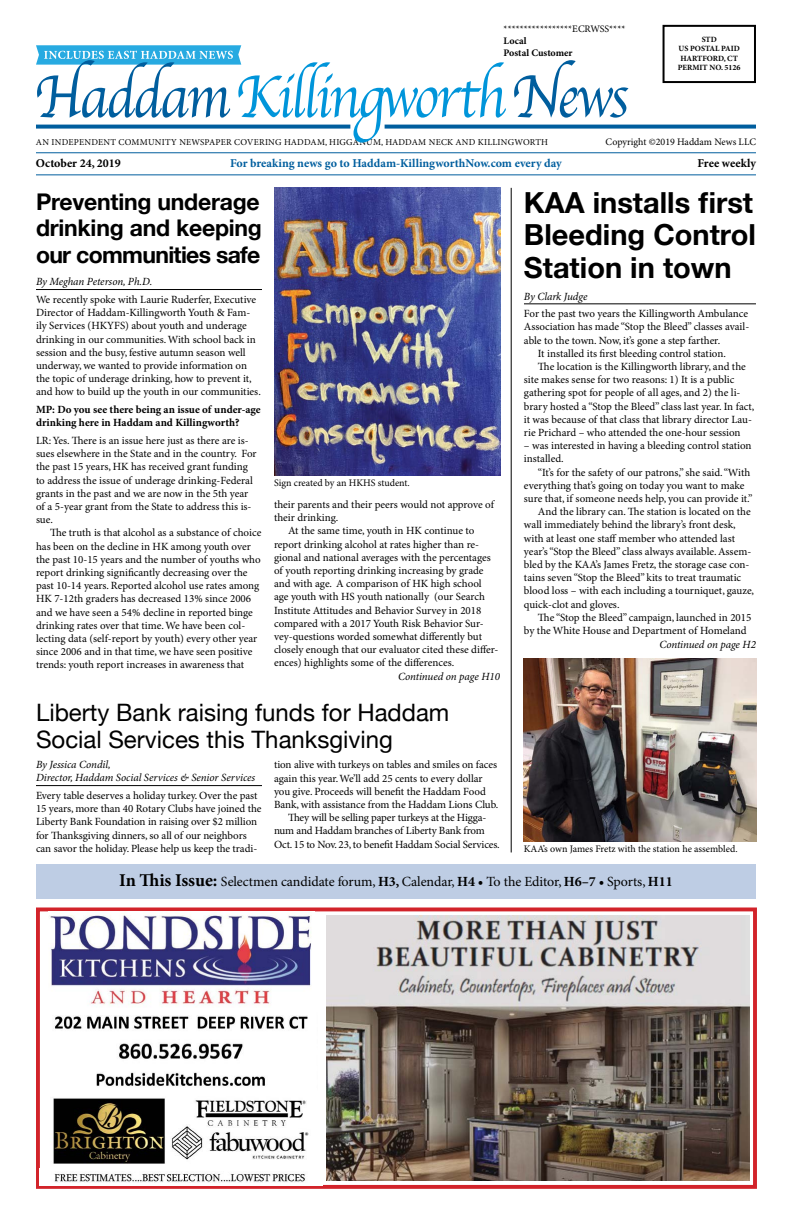
<style>
.page{position:relative;width:792px;height:1224px;background:#fff}
.page>*{position:absolute;margin:0;border:0;box-sizing:border-box;transform-origin:0 0}
.t1{font:63px "Apple Chancery";letter-spacing:-.045em;color:#0095da;scale:.89 1}
.t2{font:700 29px/32.5px "Helvetica Neue";color:#000;text-align:justify}
.t3{font:24px/27px "Helvetica Neue";color:#000}
.t4{font:700 23px/26.5px "Helvetica Neue";letter-spacing:-.01em;color:#000;text-align:justify}
.t5{font:14px "Minion Pro";letter-spacing:-.005em;color:#000}
.t6{font:700 12px "Minion Pro";color:#005e9e}
.t7{font:700 12px "Minion Pro";color:#000}
.t8{font:11px/13.2px "Minion Pro";letter-spacing:-.005em;color:#000}
.t9{font:italic 11px/13px "Minion Pro";letter-spacing:-.005em;color:#000}
.t10{font:700 11px/13.2px "Minion Pro";color:#000}
.t11{font:10px "Minion Pro";color:#000}
.t12{font:700 10px/12px "Minion Pro";color:#000}
.t13{font:9px "Minion Pro";letter-spacing:.025em;color:#000}
.t14{font:700 8px/9.6px "Minion Pro";color:#000;text-align:center}
.s1{color:#005e9e}
.s2{font-weight:700;font-size:18px}
.s3{font-weight:700}
</style>
<div class="page">
<div style="left:36px;top:864px;width:720px;height:35px;background:#becde4"></div>
<svg style="left:36px;top:45px;width:205px;height:20px;background:#4bb8e5"></svg>
<hr style="left:36px;top:152px;width:720px;height:1px;background:#005e9e">
<hr style="left:36px;top:174px;width:720px;height:1px;background:#005e9e">
<svg style="left:36px;top:125px;width:314px;height:4px"></svg>
<svg style="left:385px;top:125px;width:371px;height:4px"></svg>
<div style="left:663px;top:25px;width:93px;height:58px;border:2px solid #000"></div>
<hr style="left:524px;top:304px;width:232px;height:1px;background:#000">
<div style="left:36px;top:908px;width:721px;height:281px;border:4px solid #d2232a"></div>
<img style="left:48px;top:912px;width:266px;height:94px">
<img style="left:54px;top:1015px;width:254px;height:71px">
<img style="left:53px;top:1098px;width:256px;height:66px">
<img style="left:40px;top:1168px;width:283px;height:18px">
<img style="left:326px;top:916px;width:424px;height:265px">
<hr style="left:36px;top:289px;width:226px;height:1px;background:#000">
<hr style="left:36px;top:785px;width:226px;height:1px;background:#000">
<img style="left:524px;top:658px;width:233px;height:183px">
<img style="left:274px;top:188px;width:226px;height:288px">
<hr style="left:511px;top:188px;width:1px;height:664px;background:#000">
<p class="t11" style="left:504px;top:23px;width:123px">*****************ECRWSS****</p>
<p class="t12" style="left:504px;top:35px;width:70px">Local<br>Postal Customer</p>
<p class="t14" style="left:678px;top:35px;width:64px">STD<br>US POSTAL PAID<br>HARTFORD, CT<br>PERMIT NO. 5126</p>
<h1 class="t1" style="left:34px;top:46px;width:669px"><span class="s1">Haddam</span>Killingworth<span class="s1">News</span></h1>
<p class="t13" style="left:36px;top:137px;width:514px">AN INDEPENDENT COMMUNITY NEWSPAPER COVERING HADDAM, HIGGANUM, HADDAM NECK AND KILLINGWORTH</p>
<p class="t11" style="left:606px;top:136px;width:152px">Copyright ©2019 Haddam News LLC</p>
<p class="t7" style="left:36px;top:156px;width:86px">October 24, 2019</p>
<p class="t6" style="left:230px;top:156px;width:333px">For breaking news go to Haddam-KillingworthNow.com every day</p>
<p class="t7" style="left:698px;top:156px;width:60px">Free weekly</p>
<h3 class="t4" style="left:36px;top:189px;width:227px">Preventing underage drinking and keeping our communities safe</h3>
<p class="t9" style="left:36px;top:276px;width:118px">By Meghan Peterson, Ph.D.</p>
<p class="t8" style="left:36px;top:293px;width:226px">We recently spoke with Laurie Ruderfer, Executive Director of Haddam-Killingworth Youth &amp; Fam&shy;ily Services (HKYFS) about youth and underage drinking in our communities. With school back in session and the busy, festive autumn season well underway, we wanted to provide information on the topic of underage drinking, how to prevent it, and how to build up the youth in our communities.</p>
<p class="t10" style="left:36px;top:403px;width:226px">MP: Do you see there being an issue of under-age drinking here in Haddam and Killingworth?</p>
<p class="t8" style="left:36px;top:434px;width:222px">LR: Yes. There is an issue here just as there are is&shy;sues elsewhere in the State and in the country. For the past 15 years, HK has received grant funding to address the issue of underage drinking-Federal grants in the past and we are now in the 5th year of a 5-year grant from the State to address this is&shy;sue.</p>
<p class="t8" style="left:36px;top:527px;width:227px;text-indent:14px">The truth is that alcohol as a substance of choice has been on the decline in HK among youth over the past 10-15 years and the number of youths who report drinking significantly decreasing over the past 10-14 years. Reported alcohol use rates among HK 7-12th graders has decreased 13% since 2006 and we have seen a 54% decline in reported binge drinking rates over that time. We have been col&shy;lecting data (self-report by youth) every other year since 2006 and in that time, we have seen positive trends: youth report increases in awareness that</p>
<p class="t11" style="left:274px;top:477px;width:137px">Sign created by an HKHS student.</p>
<p class="t8" style="left:274px;top:498px;width:221px">their parents and their peers would not approve of</p>
<p class="t8" style="left:274px;top:511px;width:66px">their drinking.</p>
<p class="t8" style="left:288px;top:525px;width:188px">At the same time, youth in HK continue to</p>
<p class="t8" style="left:274px;top:538px;width:207px">report drinking alcohol at rates higher than re-</p>
<p class="t8" style="left:274px;top:551px;width:218px">gional and national averages with the percentages</p>
<p class="t8" style="left:274px;top:564px;width:211px">of youth reporting drinking increasing by grade</p>
<p class="t8" style="left:274px;top:577px;width:209px">and with age. A comparison of HK high school</p>
<p class="t8" style="left:274px;top:591px;width:212px">age youth with HS youth nationally (our Search</p>
<p class="t8" style="left:274px;top:604px;width:209px">Institute Attitudes and Behavior Survey in 2018</p>
<p class="t8" style="left:274px;top:617px;width:211px">compared with a 2017 Youth Risk Behavior Sur-</p>
<p class="t8" style="left:274px;top:630px;width:210px">vey-questions worded somewhat differently but</p>
<p class="t8" style="left:274px;top:643px;width:226px">closely enough that our evaluator cited these differ-</p>
<p class="t8" style="left:274px;top:657px;width:182px">ences) highlights some of the differences.</p>
<p class="t9" style="left:398px;top:671px;width:103px">Continued on page H10</p>
<h3 class="t3" style="left:36px;top:700px;width:415px">Liberty Bank raising funds for Haddam<br>Social Services this Thanksgiving</h3>
<p class="t9" style="left:36px;top:759px;width:221px">By Jessica Condil,<br>Director, Haddam Social Services &amp; Senior Services</p>
<p class="t8" style="left:36px;top:789px;width:227px">Every table deserves a holiday turkey. Over the past 15 years, more than 40 Rotary Clubs have joined the Liberty Bank Foundation in raising over $2 million for Thanksgiving dinners, so all of our neighbors can savor the holiday. Please help us keep the tradi-</p>
<p class="t8" style="left:274px;top:759px;width:225px">tion alive with turkeys on tables and smiles on faces</p>
<p class="t8" style="left:274px;top:772px;width:210px">again this year. We’ll add 25 cents to every dollar</p>
<p class="t8" style="left:274px;top:785px;width:213px">you give. Proceeds will benefit the Haddam Food</p>
<p class="t8" style="left:274px;top:798px;width:226px">Bank, with assistance from the Haddam Lions Club.</p>
<p class="t8" style="left:288px;top:811px;width:200px">They will be selling paper turkeys at the Higga-</p>
<p class="t8" style="left:274px;top:825px;width:212px">num and Haddam branches of Liberty Bank from</p>
<p class="t8" style="left:274px;top:838px;width:227px">Oct. 15 to Nov. 23, to benefit Haddam Social Services.</p>
<h2 class="t2" style="left:524px;top:187px;width:233px">KAA installs first Bleeding Control Station in town</h2>
<p class="t9" style="left:524px;top:290px;width:65px">By Clark Judge</p>
<p class="t8" style="left:524px;top:308px;width:226px">For the past two years the Killingworth Ambulance</p>
<p class="t8" style="left:524px;top:321px;width:227px">Association has made “Stop the Bleed” classes avail-</p>
<p class="t8" style="left:524px;top:334px;width:198px">able to the town. Now, it’s gone a step farther.</p>
<p class="t8" style="left:538px;top:347px;width:189px">It installed its first bleeding control station.</p>
<p class="t8" style="left:538px;top:360px;width:209px">The location is the Killingworth library, and the</p>
<p class="t8" style="left:524px;top:374px;width:212px">site makes sense for two reasons: 1) It is a public</p>
<p class="t8" style="left:524px;top:387px;width:218px">gathering spot for people of all ages, and 2) the li-</p>
<p class="t8" style="left:524px;top:400px;width:232px">brary hosted a “Stop the Bleed” class last year. In fact,</p>
<p class="t8" style="left:524px;top:413px;width:229px">it was because of that class that library director Lau-</p>
<p class="t8" style="left:524px;top:426px;width:218px">rie Prichard – who attended the one-hour session</p>
<p class="t8" style="left:524px;top:440px;width:229px">– was interested in having a bleeding control station installed.</p>
<p class="t8" style="left:538px;top:466px;width:214px">“It’s for the safety of our patrons,” she said. “With</p>
<p class="t8" style="left:524px;top:479px;width:222px">everything that’s going on today you want to make</p>
<p class="t8" style="left:524px;top:492px;width:230px">sure that, if someone needs help, you can provide it.”</p>
<p class="t8" style="left:538px;top:506px;width:214px">And the library can. The station is located on the</p>
<p class="t8" style="left:524px;top:519px;width:213px">wall immediately behind the library’s front desk,</p>
<p class="t8" style="left:524px;top:532px;width:213px">with at least one staff member who attended last</p>
<p class="t8" style="left:524px;top:545px;width:229px">year’s “Stop the Bleed” class always available. Assem-</p>
<p class="t8" style="left:524px;top:558px;width:227px">bled by the KAA’s James Fretz, the storage case con-</p>
<p class="t8" style="left:524px;top:572px;width:219px">tains seven “Stop the Bleed” kits to treat traumatic</p>
<p class="t8" style="left:524px;top:585px;width:232px">blood loss – with each including a tourniquet, gauze,</p>
<p class="t8" style="left:524px;top:598px;width:97px">quick-clot and gloves.</p>
<p class="t8" style="left:538px;top:611px;width:215px">The “Stop the Bleed” campaign, launched in 2015</p>
<p class="t8" style="left:524px;top:624px;width:224px">by the White House and Department of Homeland</p>
<p class="t9" style="left:659px;top:638px;width:98px">Continued on page H2</p>
<p class="t11" style="left:524px;top:843px;width:215px">KAA’s own James Fretz with the station he assembled.</p>
<p class="t5" style="left:119px;top:873px;width:555px"><span class="s2">In This Issue:</span> Selectmen candidate forum, <span class="s3">H3,</span> Calendar, <span class="s3">H4 •</span> To the Editor, <span class="s3">H6–7 •</span> Sports, <span class="s3">H11</span></p>
</div>
